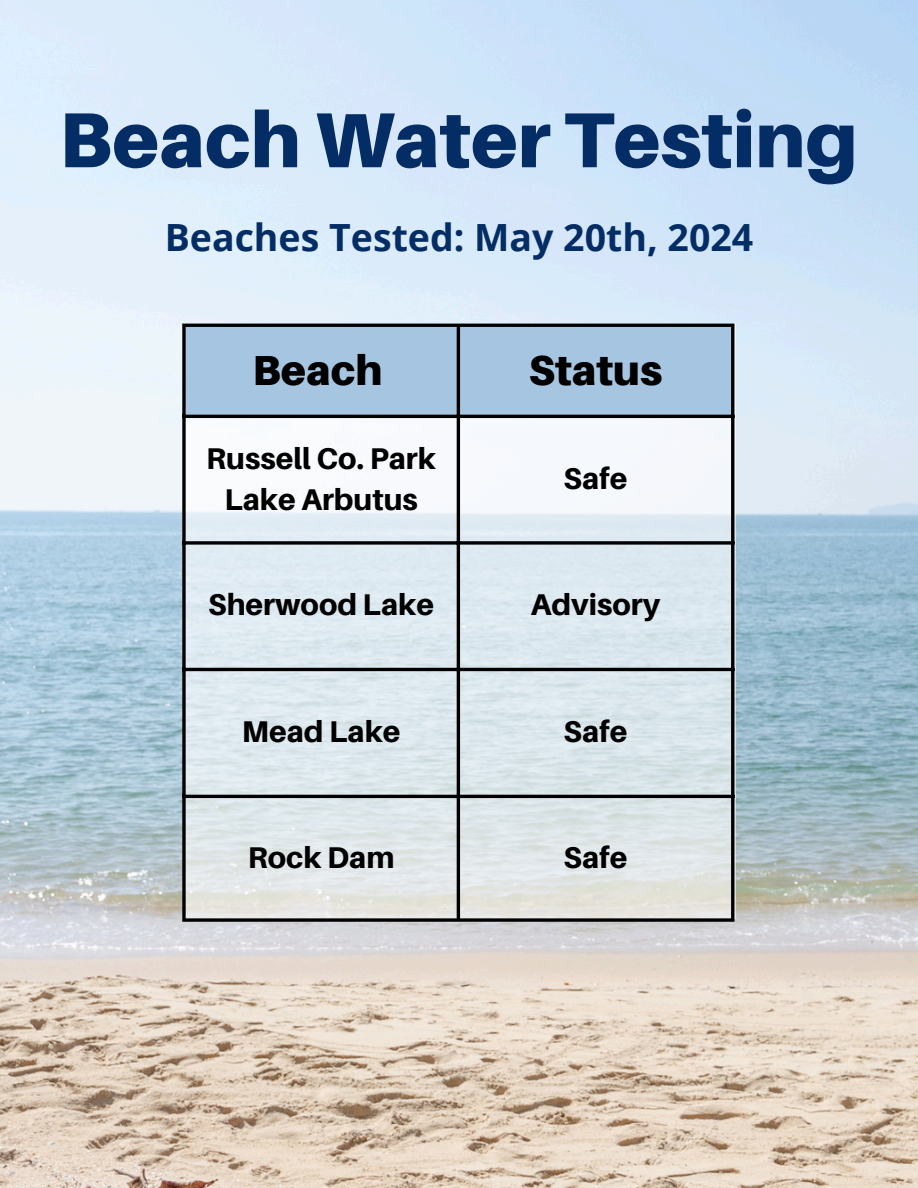
<style>
.page{position:relative;width:918px;height:1188px;background:#fff}
.page>*{position:absolute;margin:0;border:0;box-sizing:border-box;transform-origin:0 0}
.t1{font:900 78px "Aileron";color:#032d64}
.t2{font:900 42px "Aileron";color:#000}
.t3{font:700 37.5px "Open Sans";color:#032d64}
.t4{font:800 30px "Aileron";color:#000}
</style>
<div class="page">
<img style="left:0;top:0;width:918px;height:1188px">
<svg style="left:186px;top:324px;width:549px;height:595px;fill:#dfe9f0"></svg>
<div style="left:186px;top:327px;width:545px;height:88px;background:#a6c5e0"></div>
<svg style="left:182px;top:327px;width:4px;height:591px;background:#1f2223"></svg>
<hr style="left:457px;top:327px;width:3px;height:591px;background:#000">
<hr style="left:731px;top:327px;width:3px;height:591px;background:#000">
<hr style="left:182px;top:324px;width:552px;height:3px;background:#000">
<hr style="left:182px;top:415px;width:552px;height:3px;background:#000">
<svg style="left:182px;top:541px;width:549px;height:4px;background:#212324"></svg>
<hr style="left:182px;top:668px;width:552px;height:3px;background:#000">
<hr style="left:182px;top:795px;width:552px;height:3px;background:#000">
<svg style="left:182px;top:918px;width:552px;height:4px;background:#212121"></svg>
<p class="t1" style="left:59px;top:92px;width:800px">Beach Water Testing</p>
<p class="t3" style="left:165px;top:211px;width:590px">Beaches Tested: May 20th, 2024</p>
<h1 class="t2" style="left:252px;top:345px;width:132px">Beach</h1>
<p class="t2" style="left:529px;top:345px;width:135px">Status</p>
<p class="t4" style="left:206px;top:440px;width:231px">Russell Co. Park</p>
<p class="t4" style="left:224px;top:481px;width:195px">Lake Arbutus</p>
<p class="t4" style="left:564px;top:460px;width:65px">Safe</p>
<p class="t4" style="left:208px;top:586px;width:227px">Sherwood Lake</p>
<p class="t4" style="left:531px;top:586px;width:131px">Advisory</p>
<p class="t4" style="left:242px;top:713px;width:160px">Mead Lake</p>
<p class="t4" style="left:564px;top:713px;width:65px">Safe</p>
<p class="t4" style="left:248px;top:839px;width:148px">Rock Dam</p>
<p class="t4" style="left:564px;top:839px;width:65px">Safe</p>
</div>
